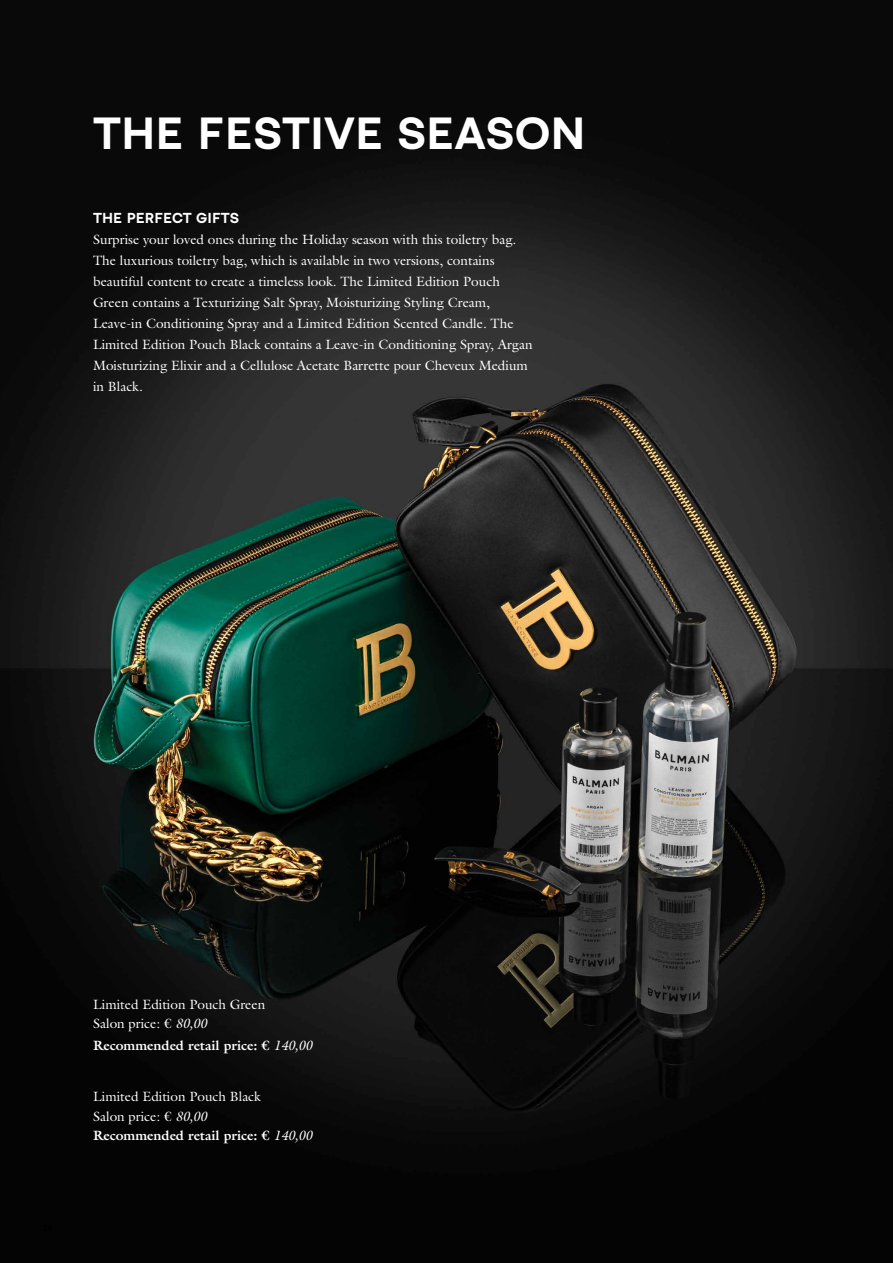
<style>
.page{position:relative;width:893px;height:1263px;background:#fff}
.page>*{position:absolute;margin:0;border:0;box-sizing:border-box;transform-origin:0 0}
.t1{font:500 42px "Balmain Sans";color:#fff}
.t2{font:13.5px/21px "Galliard Std";color:#fff}
.t3{font:700 13.5px "Galliard Std";color:#fff}
.t4{font:500 13.5px "Balmain Sans";color:#fff}
.s1{font-style:italic}
.s2{font-weight:400;font-style:italic}
.s3{font-weight:700}
</style>
<div class="page">
<img style="left:0;top:0;width:893px;height:1263px">
<h1 class="t1" style="left:93px;top:107px;width:494px">THE FESTIVE SEASON</h1>
<p class="t4" style="left:93px;top:209px;width:148px">THE PERFECT GIFTS</p>
<p class="t2" style="left:93px;top:229px;width:441px">Surprise your loved ones during the Holiday season with this toiletry bag.<br>The luxurious toiletry bag, which is available in two versions, contains beautiful content to create a timeless look. The Limited Edition Pouch Green contains a Texturizing Salt Spray, Moisturizing Styling Cream, Leave-in Conditioning Spray and a Limited Edition Scented Candle. The Limited Edition Pouch Black contains a Leave-in Conditioning Spray, Argan Moisturizing Elixir and a Cellulose Acetate Barrette pour Cheveux Medium in Black.</p>
<p class="t2" style="left:93px;top:994px;width:173px;line-height:19.5px">Limited Edition Pouch Green<br>Salon price: € <span class="s1">80,00</span></p>
<p class="t3" style="left:93px;top:1036px;width:220px">Recommended retail price: € <span class="s2">140,00</span></p>
<p class="t2" style="left:93px;top:1087px;width:220px;line-height:19px">Limited Edition Pouch Black<br>Salon price: € <span class="s1">80,00<br></span><span class="s3">Recommended retail price: €</span> <span class="s1">140,00</span></p>
</div>
